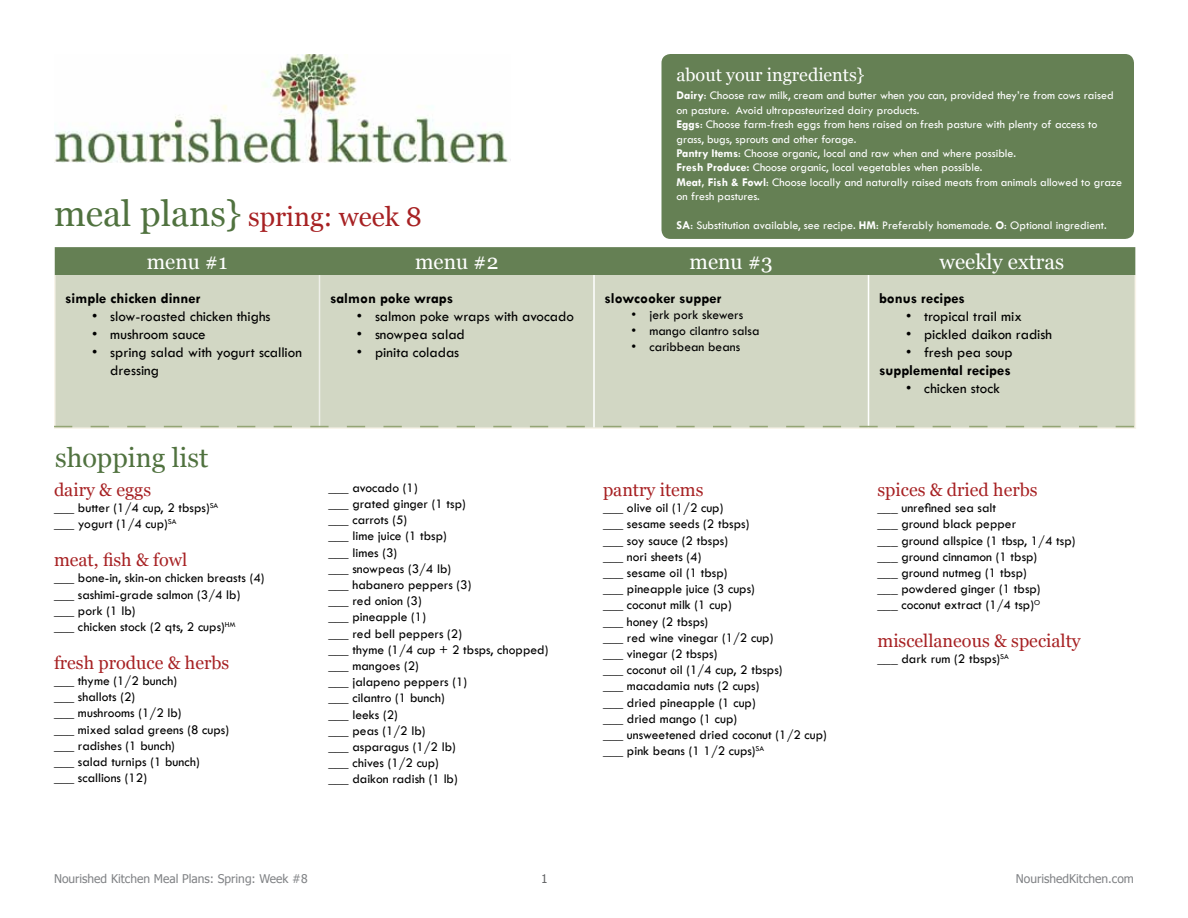
<style>
.page{position:relative;width:1188px;height:918px;background:#fff}
.page>*{position:absolute;margin:0;border:0;box-sizing:border-box;transform-origin:0 0}
.t1{font:27px "Georgia";color:#a72123}
.t2{font:27px "Georgia";color:#50723f}
.t3{font:21px "Georgia";color:#fff}
.t4{font:18px "Georgia";color:#a72123}
.t5{font:18px "Georgia";color:#fff}
.t6{font:15px/18px "Tw Cen";color:#000}
.t7{font:700 15px "Tw Cen";color:#000}
.t8{font:13.5px/16.2px "Tw Cen";color:#000}
.t9{font:12px/14.4px "Tw Cen";color:#fff}
.t10{font:12px "Tahoma";color:#808285}
.t11{font:12px "Tahoma";color:#636466}
.s1{font-weight:700}
.s2{font-size:36px;color:#50723f}
</style>
<div class="page">
<div style="left:55px;top:247px;width:1080px;height:28px;background:#658054"></div>
<div style="left:56px;top:275px;width:1079px;height:153px;background:#d2d7c4"></div>
<hr style="left:319px;top:275px;width:1px;height:153px;background:#eeefe9">
<hr style="left:593px;top:275px;width:2px;height:153px;background:#fff">
<hr style="left:868px;top:275px;width:1px;height:153px;background:#fff">
<hr style="left:54px;top:275px;width:2px;height:153px;background:#f8f4ea">
<hr style="left:1135px;top:275px;width:1px;height:153px;background:#f8f4ea">
<hr style="left:54px;top:428px;width:266px;height:1px;background:#f8f4ea">
<hr style="left:320px;top:428px;width:274px;height:1px;background:#f8f4ea">
<hr style="left:594px;top:428px;width:274px;height:1px;background:#f8f4ea">
<hr style="left:868px;top:428px;width:268px;height:1px;background:#f8f4ea">
<svg style="left:54px;top:426px;width:1080px;height:1px"></svg>
<img style="left:54px;top:54px;width:457px;height:109px">
<div style="left:662px;top:54px;width:472px;height:185px;background:#658054;border-radius:9px"></div>
<h3 class="t5" style="left:676px;top:63px;width:190px">about your ingredients}</h3>
<p class="t9" style="left:676px;top:88px;width:447px"><span class="s1">Dairy</span>: Choose raw milk, cream and butter when you can, provided they’re from cows raised on pasture. Avoid ultrapasteurized dairy products.<br><span class="s1">Eggs</span>: Choose farm-fresh eggs from hens raised on fresh pasture with plenty of access to grass, bugs, sprouts and other forage.<br><span class="s1">Pantry Items</span>: Choose organic, local and raw when and where possible.<br><span class="s1">Fresh Produce:</span> Choose organic, local vegetables when possible.<br><span class="s1">Meat, Fish &amp; Fowl</span>: Choose locally and naturally raised meats from animals allowed to graze on fresh pastures.</p>
<p class="t9" style="left:676px;top:218px;width:432px"><span class="s1">SA</span>: Substitution available, see recipe. <span class="s1">HM</span>: Preferably homemade. <span class="s1">O</span>: Optional ingredient.</p>
<h1 class="t1" style="left:54px;top:200px;width:369px"><span class="s2">meal plans}</span> spring: week 8</h1>
<h2 class="t3" style="left:147px;top:249px;width:82px">menu #1</h2>
<h2 class="t3" style="left:415px;top:249px;width:85px">menu #2</h2>
<h2 class="t3" style="left:690px;top:249px;width:85px">menu #3</h2>
<h2 class="t3" style="left:940px;top:249px;width:126px">weekly extras</h2>
<p class="t7" style="left:65px;top:289px;width:137px">simple chicken dinner</p>
<p class="t6" style="left:92px;top:307px;width:180px">• slow-roasted chicken thighs</p>
<p class="t6" style="left:92px;top:325px;width:115px">• mushroom sauce</p>
<p class="t6" style="left:110px;top:343px;width:193px;text-indent:-18px">• spring salad with yogurt scallion dressing</p>
<p class="t7" style="left:879px;top:289px;width:87px">bonus recipes</p>
<p class="t6" style="left:906px;top:307px;width:117px">• tropical trail mix</p>
<p class="t6" style="left:906px;top:325px;width:148px">• pickled daikon radish</p>
<p class="t6" style="left:906px;top:343px;width:108px">• fresh pea soup</p>
<p class="t7" style="left:879px;top:361px;width:133px">supplemental recipes</p>
<p class="t6" style="left:906px;top:379px;width:95px">• chicken stock</p>
<p class="t7" style="left:330px;top:289px;width:125px">salmon poke wraps</p>
<p class="t6" style="left:357px;top:307px;width:218px">• salmon poke wraps with avocado</p>
<p class="t6" style="left:357px;top:325px;width:109px">• snowpea salad</p>
<p class="t6" style="left:357px;top:343px;width:104px">• pinita coladas</p>
<p class="t7" style="left:604px;top:289px;width:118px">slowcooker supper</p>
<p class="t8" style="left:632px;top:306px;width:113px">• jerk pork skewers</p>
<p class="t8" style="left:632px;top:323px;width:129px">• mango cilantro salsa</p>
<p class="t8" style="left:632px;top:339px;width:110px">• caribbean beans</p>
<h1 class="t2" style="left:55px;top:442px;width:155px">shopping list</h1>
<h3 class="t4" style="left:54px;top:479px;width:99px">dairy &amp; eggs</h3>
<p class="t8" style="left:54px;top:500px;width:166px">___ butter (1/4 cup, 2 tbsps)<sup>SA </sup>___ yogurt (1/4 cup)<sup>SA</sup></p>
<h3 class="t4" style="left:54px;top:549px;width:135px">meat, fish &amp; fowl</h3>
<p class="t8" style="left:54px;top:570px;width:212px">___ bone-in, skin-on chicken breasts (4) ___ sashimi-grade salmon (3/4 lb)<br>___ pork (1 lb)<br>___ chicken stock (2 qts, 2 cups)<sup>HM</sup></p>
<h3 class="t4" style="left:54px;top:652px;width:177px">fresh produce &amp; herbs</h3>
<p class="t8" style="left:54px;top:673px;width:177px">___ thyme (1/2 bunch)<br>___ shallots (2)<br>___ mushrooms (1/2 lb)<br>___ mixed salad greens (8 cups) ___ radishes (1 bunch)<br>___ salad turnips (1 bunch)<br>___ scallions (12)</p>
<p class="t8" style="left:328px;top:479px;width:221px">___ avocado (1)<br>___ grated ginger (1 tsp)<br>___ carrots (5)<br>___ lime juice (1 tbsp)<br>___ limes (3)<br>___ snowpeas (3/4 lb)<br>___ habanero peppers (3)<br>___ red onion (3)<br>___ pineapple (1)<br>___ red bell peppers (2)<br>___ thyme (1/4 cup + 2 tbsps, chopped) ___ mangoes (2)<br>___ jalapeno peppers (1)<br>___ cilantro (1 bunch)<br>___ leeks (2)<br>___ peas (1/2 lb)<br>___ asparagus (1/2 lb)<br>___ chives (1/2 cup)<br>___ daikon radish (1 lb)</p>
<h3 class="t4" style="left:603px;top:479px;width:102px">pantry items</h3>
<p class="t8" style="left:603px;top:500px;width:225px">___ olive oil (1/2 cup)<br>___ sesame seeds (2 tbsps)<br>___ soy sauce (2 tbsps)<br>___ nori sheets (4)<br>___ sesame oil (1 tbsp)<br>___ pineapple juice (3 cups)<br>___ coconut milk (1 cup)<br>___ honey (2 tbsps)<br>___ red wine vinegar (1/2 cup)<br>___ vinegar (2 tbsps)<br>___ coconut oil (1/4 cup, 2 tbsps)<br>___ macadamia nuts (2 cups)<br>___ dried pineapple (1 cup)<br>___ dried mango (1 cup)<br>___ unsweetened dried coconut (1/2 cup) ___ pink beans (1 1/2 cups)<sup>SA</sup></p>
<h3 class="t4" style="left:878px;top:479px;width:162px">spices &amp; dried herbs</h3>
<p class="t8" style="left:878px;top:500px;width:200px">___ unrefined sea salt<br>___ ground black pepper<br>___ ground allspice (1 tbsp, 1/4 tsp) ___ ground cinnamon (1 tbsp)<br>___ ground nutmeg (1 tbsp)<br>___ powdered ginger (1 tbsp)<br>___ coconut extract (1/4 tsp)<sup>O</sup></p>
<h3 class="t4" style="left:878px;top:630px;width:205px">miscellaneous &amp; specialty</h3>
<p class="t8" style="left:878px;top:651px;width:133px">___ dark rum (2 tbsps)<sup>SA</sup></p>
<p class="t10" style="left:54px;top:871px;width:255px">Nourished Kitchen Meal Plans: Spring: Week #8</p>
<p class="t11" style="left:541px;top:871px;width:8px">1</p>
<p class="t10" style="left:1016px;top:871px;width:120px">NourishedKitchen.com</p>
</div>
